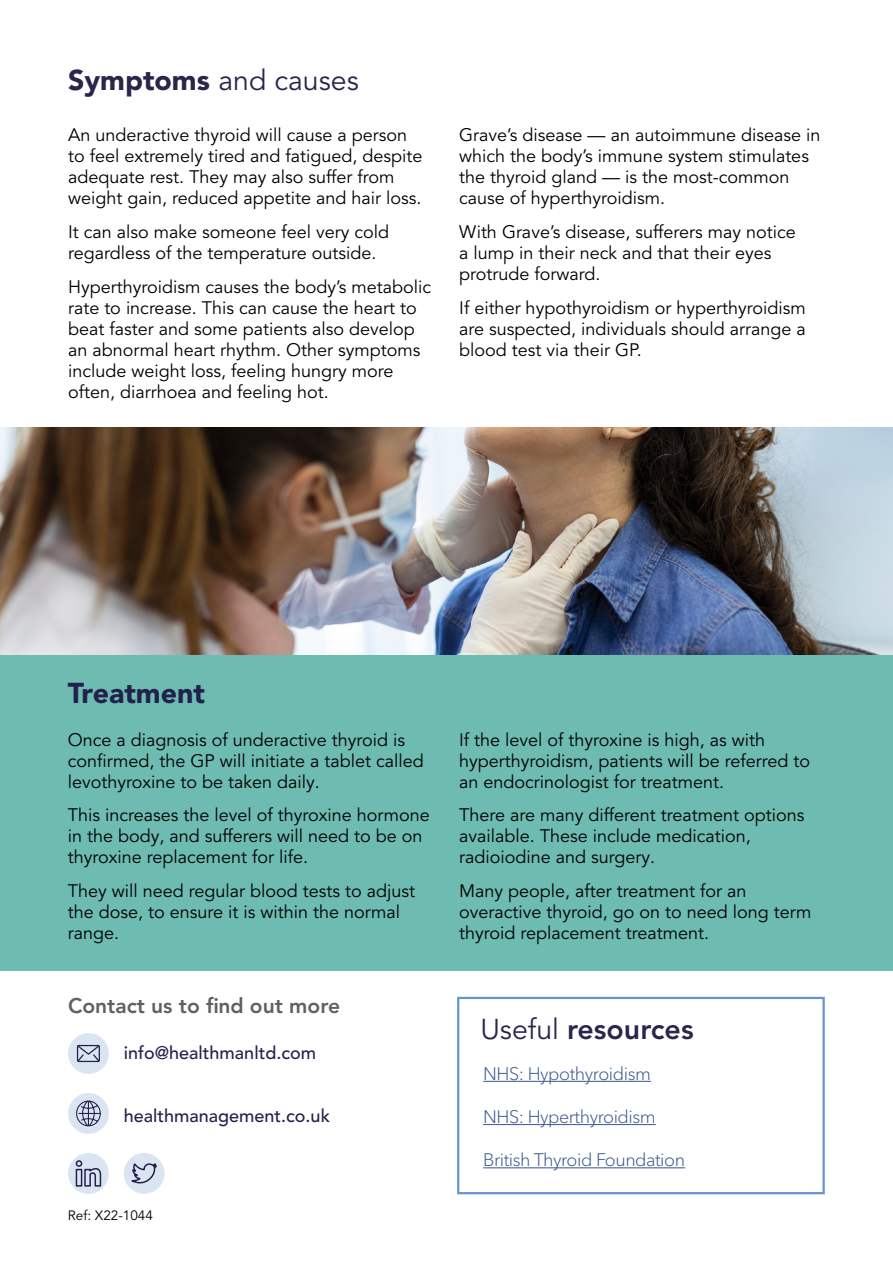
<style>
.page{position:relative;width:893px;height:1263px;background:#fff}
.page>*{position:absolute;margin:0;border:0;box-sizing:border-box;transform-origin:0 0}
.Sub-Heading{font:28.5px "Avenir LT Pro";color:#2b254b}
.Sub-Heading-2{font:800 28.5px "Avenir LT Pro";color:#2b254b}
.Sub-Heading-3{font:900 28.5px "Avenir LT Pro";color:#22214c}
.Text_black{font:800 21px "Avenir LT Pro";color:#5d6162}
.text_black{font:18px/21px "Avenir LT Pro";color:#000}
.Bullets{font:300 18px "Avenir Next LT Pro";letter-spacing:-.025em;color:#395791}
.Text_black-2{font:500 18px "Avenir LT Pro";color:#22214c}
.text_black-2{font:13.5px "Avenir LT Pro";color:#000}
.s1{font-weight:900}
.s2{font-weight:400}
</style>
<div class="page">
<img style="left:0;top:427px;width:893px;height:228px">
<div style="left:0;top:655px;width:893px;height:316px;background:#6ebbb1"></div>
<div style="left:457px;top:997px;width:368px;height:197px;background:#fff;border:2px solid #6694cc"></div>
<hr style="left:483px;top:1081px;width:168px;height:1px;background:#395791">
<hr style="left:483px;top:1124px;width:173px;height:1px;background:#395791">
<hr style="left:483px;top:1167px;width:202px;height:1px;background:#395791">
<div style="left:68px;top:1033px;width:41px;height:41px;background:#dbe5f2;border-radius:50%"></div>
<svg style="left:76px;top:1044px;width:24px;height:18px"></svg>
<div style="left:68px;top:1093px;width:41px;height:41px;background:#dbe5f2;border-radius:50%"></div>
<svg style="left:76px;top:1100px;width:25px;height:27px"></svg>
<div style="left:124px;top:1153px;width:41px;height:41px;background:#dbe5f2;border-radius:50%"></div>
<svg style="left:125px;top:1160px;width:32px;height:27px"></svg>
<div style="left:68px;top:1153px;width:41px;height:41px;background:#dbe5f2;border-radius:50%"></div>
<svg style="left:75px;top:1160px;width:27px;height:27px"></svg>
<p class="Sub-Heading" style="left:68px;top:63px;width:292px"><span class="s1">Symptoms</span> and causes</p>
<p class="text_black" style="left:68px;top:125px;width:356px">An underactive thyroid will cause a person to feel extremely tired and fatigued, despite adequate rest. They may also suffer from weight gain, reduced appetite and hair loss.</p>
<p class="text_black" style="left:68px;top:222px;width:323px">It can also make someone feel very cold regardless of the temperature outside.</p>
<p class="text_black" style="left:68px;top:276px;width:365px">Hyperthyroidism causes the body’s metabolic rate to increase. This can cause the heart to beat faster and some patients also develop an abnormal heart rhythm. Other symptoms include weight loss, feeling hungry more often, diarrhoea and feeling hot.</p>
<p class="text_black" style="left:459px;top:125px;width:363px">Grave’s disease — an autoimmune disease in which the body’s immune system stimulates the thyroid gland — is the most-common cause of hyperthyroidism.</p>
<p class="text_black" style="left:459px;top:222px;width:338px">With Grave’s disease, sufferers may notice a lump in their neck and that their eyes protrude forward.</p>
<p class="text_black" style="left:459px;top:297px;width:348px;text-align:justify">If either hypothyroidism or hyperthyroidism are suspected, individuals should arrange a blood test via their GP.</p>
<p class="Sub-Heading-3" style="left:68px;top:675px;width:139px">Treatment</p>
<p class="text_black" style="left:68px;top:729px;width:357px">Once a diagnosis of underactive thyroid is confirmed, the GP will initiate a tablet called levothyroxine to be taken daily.</p>
<p class="text_black" style="left:68px;top:805px;width:364px">This increases the level of thyroxine hormone in the body, and sufferers will need to be on thyroxine replacement for life.</p>
<p class="text_black" style="left:68px;top:881px;width:349px">They will need regular blood tests to adjust the dose, to ensure it is within the normal range.</p>
<p class="Text_black" style="left:68px;top:993px;width:274px">Contact us to find out more</p>
<p class="Text_black-2" style="left:124px;top:1042px;width:194px">info@healthmanltd.com</p>
<p class="Text_black-2" style="left:124px;top:1105px;width:208px">healthmanagement.co.uk</p>
<p class="text_black-2" style="left:68px;top:1207px;width:87px">Ref: X22-1044</p>
<p class="text_black" style="left:459px;top:729px;width:352px">If the level of thyroxine is high, as with hyperthyroidism, patients will be referred to an endocrinologist for treatment.</p>
<p class="text_black" style="left:459px;top:805px;width:347px">There are many different treatment options available. These include medication, radioiodine and surgery.</p>
<p class="text_black" style="left:459px;top:881px;width:354px">Many people, after treatment for an overactive thyroid, go on to need long term thyroid replacement treatment.</p>
<p class="Sub-Heading-2" style="left:480px;top:1012px;width:215px"><span class="s2">Useful</span> resources</p>
<p class="Bullets" style="left:483px;top:1062px;width:169px">NHS: Hypothyroidism</p>
<p class="Bullets" style="left:483px;top:1106px;width:174px">NHS: Hyperthyroidism</p>
<p class="Bullets" style="left:483px;top:1149px;width:203px">British Thyroid Foundation</p>
</div>
